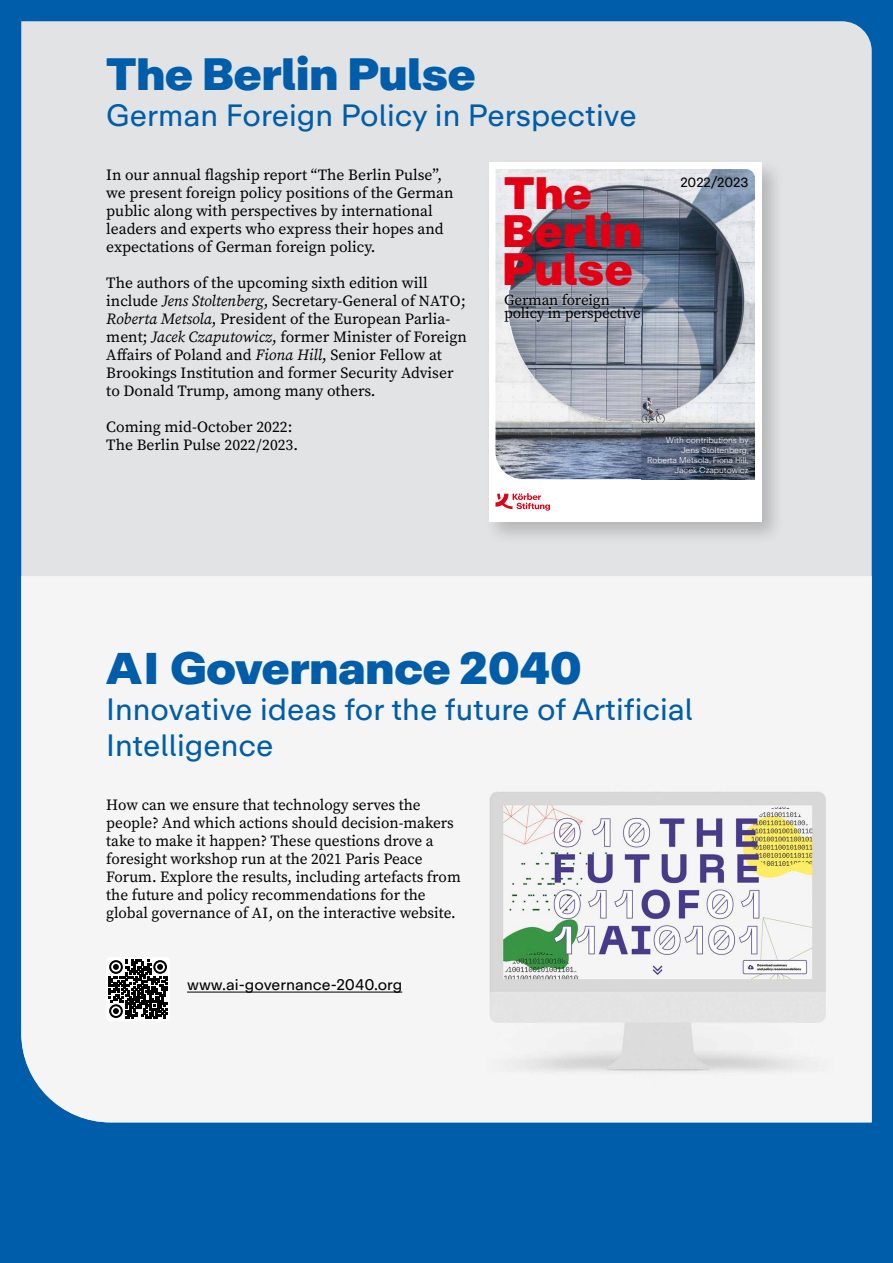
<style>
.page{position:relative;width:893px;height:1263px;background:#005da9}
.page>*{position:absolute;margin:0;border:0;box-sizing:border-box;transform-origin:0 0}
.t1{font:900 45.15px/38.4px "Koerber Repro";color:#e20015}
.t2{font:900 45px "Koerber Repro";letter-spacing:-.015em;color:#005da9}
.t3{font:30.6px/36px "Koerber Repro";color:#005da9}
.t4{font:15.6px/18px "Source Serif Pro";color:#000}
.t5{font:15.3px "Koerber Repro";color:#000}
.t6{font:15.15px/13.2px "Source Serif Pro";letter-spacing:-.01em;color:#000}
.t7{font:13.2px "Koerber Repro";letter-spacing:-.01em;color:#000}
.t8{font:300 8.25px/9.8px "Koerber Repro";letter-spacing:-.01em;color:#fff;text-align:right}
.s1{font-style:italic}
.s2{font-size:15.3px}
.s3{font-size:44.1px}
</style>
<div class="page">
<div style="left:21px;top:21px;width:851px;height:555px;background:#e2e3e4"></div>
<img style="left:21px;top:576px;width:851px;height:546px">
<hr style="left:187px;top:992px;width:215px;height:1px;background:#000">
<svg style="left:106px;top:957px;width:64px;height:64px;background:#6e6e6e"></svg>
<div style="left:484px;top:157px;width:300px;height:388px;background:#000;opacity:.2"></div>
<div style="left:489px;top:163px;width:272px;height:359px;background:#fff"></div>
<img style="left:495px;top:169px;width:260px;height:310px">
<img style="left:641px;top:431px;width:114px;height:49px">
<svg style="left:495px;top:493px;width:55px;height:18px"></svg>
<img style="left:502px;top:291px;width:141px;height:34px">
<h2 class="t2" style="left:106px;top:43px;width:371px">The Berlin Pulse</h2>
<h3 class="t3" style="left:106px;top:97px;width:532px">German Foreign Policy in Perspective</h3>
<p class="t4" style="left:106px;top:166px;width:349px">In our annual flagship report “The Berlin Pulse”, we present foreign policy positions of the German public along with perspectives by international leaders and experts who express their hopes and expectations of German foreign policy.</p>
<p class="t4" style="left:106px;top:274px;width:362px">The authors of the upcoming sixth edition will include <span class="s1">Jens Stoltenberg</span>, Secretary-General of <span class="s2">NATO</span>; <span class="s1">Roberta Metsola</span>, President of the European Parlia&shy;ment; <span class="s1">Jacek Czaputowicz</span>, former Minister of Foreign Affairs of Poland and <span class="s1">Fiona Hill</span>, Senior Fellow at Brookings Institution and former Security Adviser to Donald Trump, among many others.</p>
<p class="t4" style="left:106px;top:418px;width:193px">Coming mid-October 2022:<br>The Berlin Pulse 2022/2023.</p>
<p class="t7" style="left:680px;top:173px;width:70px">2022/2023</p>
<h1 class="t1" style="left:502px;top:174px;width:142px">The<br>Berlin<br>Pulse</h1>
<p class="t6" style="left:504px;top:294px;width:138px">German foreign policy in perspective</p>
<p class="t8" style="left:647px;top:436px;width:103px">With contributions by<br>Jens Stoltenberg,<br>Roberta Metsola, Fiona Hill,<br>Jacek Czaputowicz</p>
<h2 class="t2" style="left:106px;top:637px;width:477px"><span class="s3">AI</span> Governance 2040</h2>
<h3 class="t3" style="left:106px;top:691px;width:588px">Innovative ideas for the future of Artificial<br>Intelligence</h3>
<p class="t4" style="left:106px;top:796px;width:356px">How can we ensure that technology serves the people? And which actions should decision-makers take to make it happen? These questions drove a foresight workshop run at the 2021 Paris Peace Forum. Explore the results, including artefacts from the future and policy recommendations for the global governance of <span class="s2">AI</span>, on the interactive website.</p>
<p class="t5" style="left:187px;top:975px;width:217px">www.ai-governance-2040.org</p>
</div>
